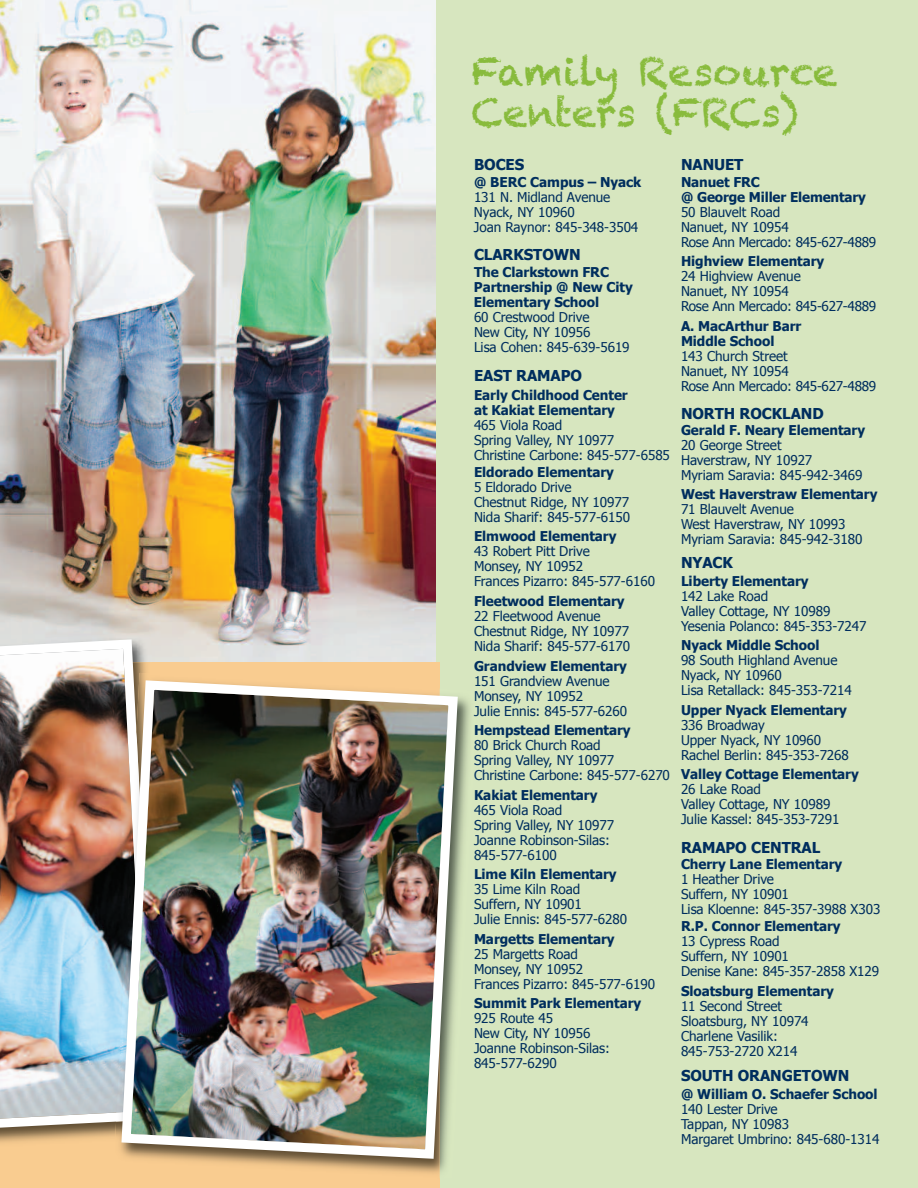
<style>
.page{position:relative;width:918px;height:1188px;background:#fff}
.page>*{position:absolute;margin:0;border:0;box-sizing:border-box;transform-origin:0 0}
.t1{font:39px/40.5px "Chalkduster";color:#88bb3c}
.t2{font:700 15px "Tahoma";letter-spacing:-.005em;color:#002e5e}
.t3{font:13.5px/15px "Tahoma";letter-spacing:-.005em;color:#002e5e}
.t4{font:700 13.5px/15px "Tahoma";letter-spacing:-.005em;color:#002e5e}
</style>
<div class="page">
<div style="left:436px;top:0;width:482px;height:1188px;background:#d7e6bf"></div>
<img style="left:0;top:0;width:436px;height:662px">
<div style="left:0;top:662px;width:440px;height:526px;background:#f9cc90"></div>
<img style="left:0;top:632px;width:152px;height:3px">
<img style="left:0;top:635px;width:161px;height:505px">
<img style="left:440px;top:698px;width:30px;height:474px">
<img style="left:114px;top:674px;width:326px;height:503px">
<img style="left:115px;top:673px;width:62px;height:468px">
<img style="left:116px;top:732px;width:1px;height:390px">
<img style="left:117px;top:676px;width:346px;height:488px">
<h1 class="t1" style="left:472px;top:52px;width:367px">Family Resource<br>Centers (FRCs)</h1>
<p class="t2" style="left:474px;top:155px;width:52px">BOCES</p>
<p class="t4" style="left:474px;top:174px;width:169px">@ BERC Campus – Nyack</p>
<p class="t3" style="left:474px;top:189px;width:166px">131 N. Midland Avenue<br>Nyack, NY 10960<br>Joan Raynor: 845-348-3504</p>
<p class="t2" style="left:474px;top:245px;width:108px">CLARKSTOWN</p>
<p class="t4" style="left:474px;top:264px;width:160px">The Clarkstown FRC<br>Partnership @ New City<br>Elementary School</p>
<p class="t3" style="left:474px;top:309px;width:157px">60 Crestwood Drive<br>New City, NY 10956<br>Lisa Cohen: 845-639-5619</p>
<p class="t2" style="left:474px;top:366px;width:110px">EAST RAMAPO</p>
<p class="t4" style="left:474px;top:388px;width:155px">Early Childhood Center at Kakiat Elementary</p>
<p class="t3" style="left:474px;top:418px;width:198px">465 Viola Road<br>Spring Valley, NY 10977<br>Christine Carbone: 845-577-6585</p>
<p class="t4" style="left:474px;top:464px;width:141px">Eldorado Elementary</p>
<p class="t3" style="left:474px;top:479px;width:158px">5 Eldorado Drive<br>Chestnut Ridge, NY 10977<br>Nida Sharif: 845-577-6150</p>
<p class="t4" style="left:474px;top:529px;width:144px">Elmwood Elementary</p>
<p class="t3" style="left:474px;top:544px;width:183px">43 Robert Pitt Drive<br>Monsey, NY 10952<br>Frances Pizarro: 845-577-6160</p>
<p class="t4" style="left:474px;top:593px;width:152px">Fleetwood Elementary</p>
<p class="t3" style="left:474px;top:608px;width:158px">22 Fleetwood Avenue<br>Chestnut Ridge, NY 10977<br>Nida Sharif: 845-577-6170</p>
<p class="t4" style="left:474px;top:658px;width:154px">Grandview Elementary</p>
<p class="t3" style="left:474px;top:673px;width:155px">151 Grandview Avenue<br>Monsey, NY 10952<br>Julie Ennis: 845-577-6260</p>
<p class="t4" style="left:474px;top:722px;width:158px">Hempstead Elementary</p>
<p class="t3" style="left:474px;top:737px;width:198px">80 Brick Church Road<br>Spring Valley, NY 10977<br>Christine Carbone: 845-577-6270</p>
<p class="t4" style="left:474px;top:787px;width:125px">Kakiat Elementary</p>
<p class="t3" style="left:474px;top:802px;width:142px">465 Viola Road<br>Spring Valley, NY 10977<br>Joanne Robinson-Silas:<br>845-577-6100</p>
<p class="t4" style="left:474px;top:866px;width:144px">Lime Kiln Elementary</p>
<p class="t3" style="left:474px;top:881px;width:155px">35 Lime Kiln Road<br>Suffern, NY 10901<br>Julie Ennis: 845-577-6280</p>
<p class="t4" style="left:474px;top:931px;width:142px">Margetts Elementary</p>
<p class="t3" style="left:474px;top:946px;width:183px">25 Margetts Road<br>Monsey, NY 10952<br>Frances Pizarro: 845-577-6190</p>
<p class="t4" style="left:474px;top:995px;width:169px">Summit Park Elementary</p>
<p class="t3" style="left:474px;top:1010px;width:137px">925 Route 45<br>New City, NY 10956<br>Joanne Robinson-Silas:<br>845-577-6290</p>
<p class="t2" style="left:681px;top:155px;width:64px">NANUET</p>
<p class="t4" style="left:681px;top:174px;width:187px">Nanuet FRC<br>@ George Miller Elementary</p>
<p class="t3" style="left:681px;top:204px;width:197px">50 Blauvelt Road<br>Nanuet, NY 10954<br>Rose Ann Mercado: 845-627-4889</p>
<p class="t4" style="left:681px;top:253px;width:145px">Highview Elementary</p>
<p class="t3" style="left:681px;top:268px;width:197px">24 Highview Avenue<br>Nanuet, NY 10954<br>Rose Ann Mercado: 845-627-4889</p>
<p class="t4" style="left:681px;top:318px;width:122px">A. MacArthur Barr<br>Middle School</p>
<p class="t3" style="left:681px;top:348px;width:197px">143 Church Street<br>Nanuet, NY 10954<br>Rose Ann Mercado: 845-627-4889</p>
<p class="t2" style="left:681px;top:404px;width:144px">NORTH ROCKLAND</p>
<p class="t4" style="left:681px;top:422px;width:186px">Gerald F. Neary Elementary</p>
<p class="t3" style="left:681px;top:437px;width:183px">20 George Street<br>Haverstraw, NY 10927<br>Myriam Saravia: 845-942-3469</p>
<p class="t4" style="left:681px;top:487px;width:198px">West Haverstraw Elementary</p>
<p class="t3" style="left:681px;top:502px;width:183px">71 Blauvelt Avenue<br>West Haverstraw, NY 10993<br>Myriam Saravia: 845-942-3180</p>
<p class="t2" style="left:681px;top:553px;width:54px">NYACK</p>
<p class="t4" style="left:681px;top:573px;width:129px">Liberty Elementary</p>
<p class="t3" style="left:681px;top:588px;width:187px">142 Lake Road<br>Valley Cottage, NY 10989<br>Yesenia Polanco: 845-353-7247</p>
<p class="t4" style="left:681px;top:637px;width:140px">Nyack Middle School</p>
<p class="t3" style="left:681px;top:652px;width:172px">98 South Highland Avenue<br>Nyack, NY 10960<br>Lisa Retallack: 845-353-7214</p>
<p class="t4" style="left:681px;top:702px;width:168px">Upper Nyack Elementary</p>
<p class="t3" style="left:681px;top:717px;width:169px">336 Broadway<br>Upper Nyack, NY 10960<br>Rachel Berlin: 845-353-7268</p>
<p class="t4" style="left:681px;top:766px;width:179px">Valley Cottage Elementary</p>
<p class="t3" style="left:681px;top:781px;width:160px">26 Lake Road<br>Valley Cottage, NY 10989<br>Julie Kassel: 845-353-7291</p>
<p class="t2" style="left:681px;top:838px;width:141px">RAMAPO CENTRAL</p>
<p class="t4" style="left:681px;top:856px;width:163px">Cherry Lane Elementary</p>
<p class="t3" style="left:681px;top:871px;width:201px">1 Heather Drive<br>Suffern, NY 10901<br>Lisa Kloenne: 845-357-3988 X303</p>
<p class="t4" style="left:681px;top:919px;width:161px">R.P. Connor Elementary</p>
<p class="t3" style="left:681px;top:934px;width:200px">13 Cypress Road<br>Suffern, NY 10901<br>Denise Kane: 845-357-2858 X129</p>
<p class="t4" style="left:681px;top:983px;width:154px">Sloatsburg Elementary</p>
<p class="t3" style="left:681px;top:998px;width:129px">11 Second Street<br>Sloatsburg, NY 10974<br>Charlene Vasilik:<br>845-753-2720 X214</p>
<p class="t2" style="left:681px;top:1066px;width:170px">SOUTH ORANGETOWN</p>
<p class="t4" style="left:681px;top:1086px;width:198px">@ William O. Schaefer School</p>
<p class="t3" style="left:681px;top:1101px;width:200px">140 Lester Drive<br>Tappan, NY 10983<br>Margaret Umbrino: 845-680-1314</p>
</div>
